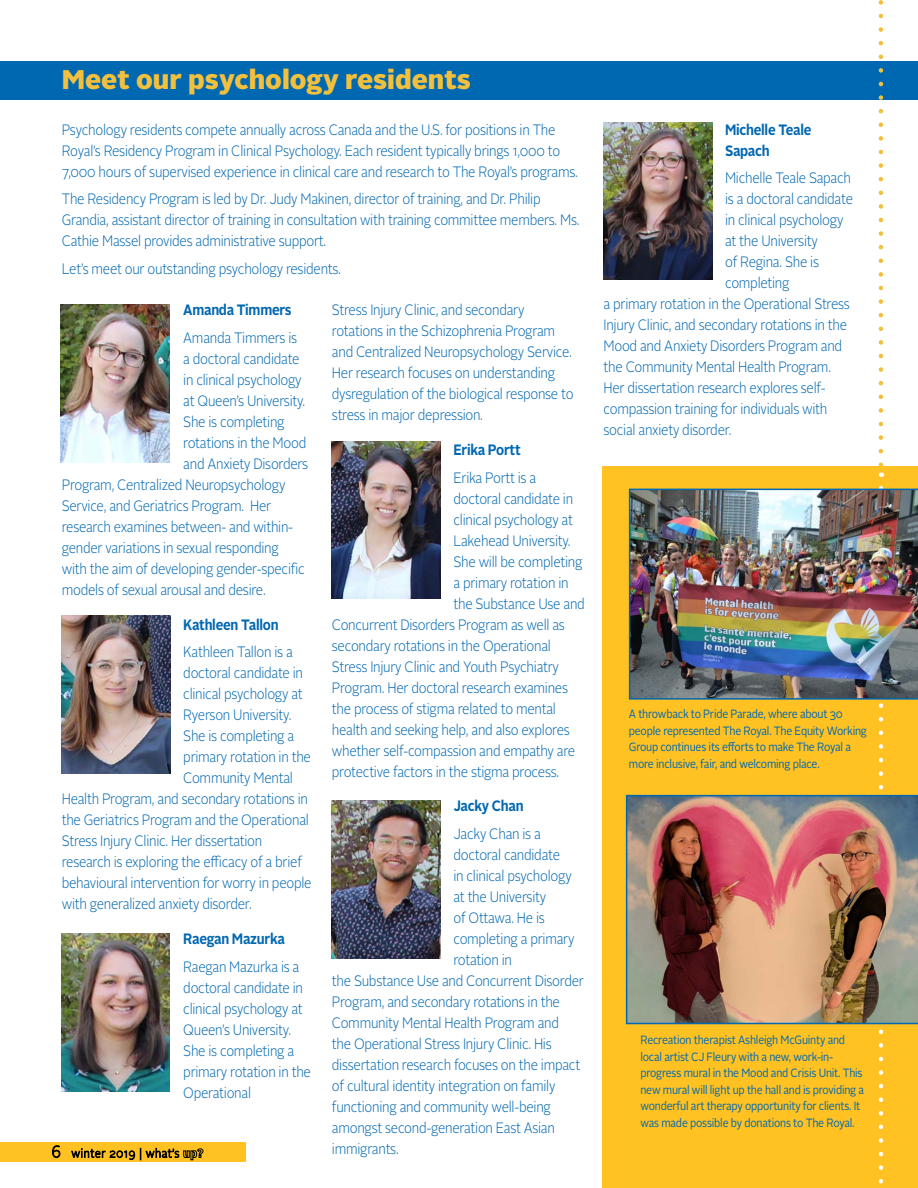
<style>
.page{position:relative;width:918px;height:1188px;background:#fff}
.page>*{position:absolute;margin:0;border:0;box-sizing:border-box;transform-origin:0 0}
.t1{font:900 27px "Alright Sans";color:#f2c03c}
.t2{font:300 15px/21px "Alright Sans";letter-spacing:-.02em;color:#0067b1;scale:.88 1}
.t3{font:700 15px/21px "Alright Sans";letter-spacing:-.02em;color:#0067b1;scale:.88 1}
.t4{font:12px/16.5px "Alright Sans";letter-spacing:-.02em;color:#0067b1;scale:.88 1}
</style>
<div class="page">
<div style="left:0;top:1143px;width:246px;height:19px;background:#ffc222"></div>
<svg style="left:52px;top:1145px;width:9px;height:13px"></svg>
<svg style="left:71px;top:1147px;width:132px;height:14px"></svg>
<div style="left:0;top:61px;width:918px;height:39px;background:#0067b1"></div>
<img style="left:61px;top:304px;width:108px;height:158px">
<img style="left:62px;top:616px;width:108px;height:158px">
<img style="left:61px;top:934px;width:109px;height:157px">
<img style="left:332px;top:441px;width:109px;height:158px">
<img style="left:332px;top:800px;width:109px;height:158px">
<img style="left:604px;top:122px;width:108px;height:158px">
<div style="left:602px;top:467px;width:316px;height:721px;background:#ffc222"></div>
<svg style="left:879px;top:0;width:4px;height:1184px"></svg>
<img style="left:626px;top:795px;width:292px;height:229px">
<img style="left:629px;top:489px;width:289px;height:211px">
<h1 class="t1" style="left:62px;top:60px;width:411px">Meet our psychology residents</h1>
<p class="t2" style="left:62px;top:119px;width:588px">Psychology residents compete annually across Canada and the U.S. for positions in The<br>Royal’s Residency Program in Clinical Psychology. Each resident typically brings 1,000 to<br>7,000 hours of supervised experience in clinical care and research to The Royal’s programs.</p>
<p class="t2" style="left:62px;top:189px;width:590px">The Residency Program is led by Dr. Judy Makinen, director of training, and Dr. Philip<br>Grandia, assistant director of training in consultation with training committee members. Ms.<br>Cathie Massel provides administrative support.</p>
<p class="t2" style="left:62px;top:259px;width:319px">Let’s meet our outstanding psychology residents.</p>
<p class="t3" style="left:183px;top:300px;width:125px">Amanda Timmers</p>
<p class="t2" style="left:183px;top:328px;width:131px">Amanda Timmers is</p>
<p class="t2" style="left:183px;top:349px;width:134px">a doctoral candidate</p>
<p class="t2" style="left:183px;top:370px;width:136px">in clinical psychology</p>
<p class="t2" style="left:183px;top:391px;width:140px">at Queen’s University.</p>
<p class="t2" style="left:183px;top:412px;width:117px">She is completing</p>
<p class="t2" style="left:183px;top:433px;width:141px">rotations in the Mood</p>
<p class="t2" style="left:183px;top:454px;width:143px">and Anxiety Disorders</p>
<p class="t2" style="left:62px;top:475px;width:256px">Program, Centralized Neuropsychology</p>
<p class="t2" style="left:62px;top:496px;width:240px">Service, and Geriatrics Program. Her</p>
<p class="t2" style="left:62px;top:517px;width:264px">research examines between- and within-</p>
<p class="t2" style="left:62px;top:538px;width:248px">gender variations in sexual responding</p>
<p class="t2" style="left:62px;top:559px;width:278px">with the aim of developing gender-specific</p>
<p class="t2" style="left:62px;top:580px;width:233px">models of sexual arousal and desire.</p>
<p class="t3" style="left:183px;top:614px;width:110px">Kathleen Tallon</p>
<p class="t2" style="left:183px;top:642px;width:126px">Kathleen Tallon is a</p>
<p class="t2" style="left:183px;top:663px;width:138px">doctoral candidate in</p>
<p class="t2" style="left:183px;top:684px;width:137px">clinical psychology at</p>
<p class="t2" style="left:183px;top:705px;width:124px">Ryerson University.</p>
<p class="t2" style="left:183px;top:726px;width:128px">She is completing a</p>
<p class="t2" style="left:183px;top:747px;width:147px">primary rotation in the</p>
<p class="t2" style="left:183px;top:768px;width:126px">Community Mental</p>
<p class="t2" style="left:62px;top:789px;width:281px">Health Program, and secondary rotations in</p>
<p class="t2" style="left:62px;top:810px;width:282px">the Geriatrics Program and the Operational</p>
<p class="t2" style="left:62px;top:831px;width:229px">Stress Injury Clinic. Her dissertation</p>
<p class="t2" style="left:62px;top:852px;width:275px">research is exploring the efficacy of a brief</p>
<p class="t2" style="left:62px;top:873px;width:285px">behavioural intervention for worry in people</p>
<p class="t2" style="left:62px;top:894px;width:217px">with generalized anxiety disorder.</p>
<p class="t3" style="left:183px;top:928px;width:117px">Raegan Mazurka</p>
<p class="t2" style="left:183px;top:956px;width:147px">Raegan Mazurka is a doctoral candidate in clinical psychology at<br>Queen’s University.<br>She is completing a primary rotation in the<br>Operational</p>
<p class="t2" style="left:332px;top:300px;width:276px">Stress Injury Clinic, and secondary rotations in the Schizophrenia Program and Centralized Neuropsychology Service.<br>Her research focuses on understanding dysregulation of the biological response to stress in major depression.</p>
<p class="t3" style="left:453px;top:439px;width:78px">Erika Portt</p>
<p class="t2" style="left:453px;top:467px;width:96px">Erika Portt is a</p>
<p class="t2" style="left:453px;top:488px;width:138px">doctoral candidate in</p>
<p class="t2" style="left:453px;top:509px;width:137px">clinical psychology at</p>
<p class="t2" style="left:453px;top:530px;width:135px">Lakehead University.</p>
<p class="t2" style="left:453px;top:551px;width:148px">She will be completing</p>
<p class="t2" style="left:453px;top:572px;width:132px">a primary rotation in</p>
<p class="t2" style="left:453px;top:593px;width:151px">the Substance Use and</p>
<p class="t2" style="left:332px;top:614px;width:266px">Concurrent Disorders Program as well as</p>
<p class="t2" style="left:332px;top:635px;width:250px">secondary rotations in the Operational</p>
<p class="t2" style="left:332px;top:656px;width:260px">Stress Injury Clinic and Youth Psychiatry</p>
<p class="t2" style="left:332px;top:677px;width:270px">Program. Her doctoral research examines</p>
<p class="t2" style="left:332px;top:698px;width:256px">the process of stigma related to mental</p>
<p class="t2" style="left:332px;top:719px;width:272px">health and seeking help, and also explores</p>
<p class="t2" style="left:332px;top:740px;width:278px">whether self-compassion and empathy are</p>
<p class="t2" style="left:332px;top:761px;width:260px">protective factors in the stigma process.</p>
<p class="t3" style="left:453px;top:795px;width:81px">Jacky Chan</p>
<p class="t2" style="left:453px;top:823px;width:101px">Jacky Chan is a</p>
<p class="t2" style="left:453px;top:844px;width:123px">doctoral candidate</p>
<p class="t2" style="left:453px;top:865px;width:136px">in clinical psychology</p>
<p class="t2" style="left:453px;top:886px;width:107px">at the University</p>
<p class="t2" style="left:453px;top:907px;width:105px">of Ottawa. He is</p>
<p class="t2" style="left:453px;top:928px;width:139px">completing a primary</p>
<p class="t2" style="left:453px;top:949px;width:68px">rotation in</p>
<p class="t2" style="left:332px;top:970px;width:288px">the Substance Use and Concurrent Disorder</p>
<p class="t2" style="left:332px;top:991px;width:261px">Program, and secondary rotations in the</p>
<p class="t2" style="left:332px;top:1012px;width:260px">Community Mental Health Program and</p>
<p class="t2" style="left:332px;top:1033px;width:251px">the Operational Stress Injury Clinic. His</p>
<p class="t2" style="left:332px;top:1054px;width:284px">dissertation research focuses on the impact</p>
<p class="t2" style="left:332px;top:1075px;width:256px">of cultural identity integration on family</p>
<p class="t2" style="left:332px;top:1096px;width:250px">functioning and community well-being</p>
<p class="t2" style="left:332px;top:1117px;width:255px">amongst second-generation East Asian</p>
<p class="t2" style="left:332px;top:1138px;width:77px">immigrants.</p>
<p class="t3" style="left:725px;top:119px;width:100px">Michelle Teale<br>Sapach</p>
<p class="t2" style="left:725px;top:168px;width:145px">Michelle Teale Sapach</p>
<p class="t2" style="left:725px;top:189px;width:147px">is a doctoral candidate</p>
<p class="t2" style="left:725px;top:210px;width:136px">in clinical psychology</p>
<p class="t2" style="left:725px;top:231px;width:107px">at the University</p>
<p class="t2" style="left:725px;top:252px;width:108px">of Regina. She is</p>
<p class="t2" style="left:725px;top:273px;width:75px">completing</p>
<p class="t2" style="left:604px;top:294px;width:281px">a primary rotation in the Operational Stress</p>
<p class="t2" style="left:604px;top:315px;width:278px">Injury Clinic, and secondary rotations in the</p>
<p class="t2" style="left:604px;top:336px;width:273px">Mood and Anxiety Disorders Program and</p>
<p class="t2" style="left:604px;top:357px;width:260px">the Community Mental Health Program.</p>
<p class="t2" style="left:604px;top:378px;width:254px">Her dissertation research explores self-</p>
<p class="t2" style="left:604px;top:399px;width:256px">compassion training for individuals with</p>
<p class="t2" style="left:604px;top:420px;width:147px">social anxiety disorder.</p>
<p class="t4" style="left:629px;top:706px;width:272px">A throwback to Pride Parade, where about 30 people represented The Royal. The Equity Working Group continues its efforts to make The Royal a more inclusive, fair, and welcoming place.</p>
<p class="t4" style="left:640px;top:1032px;width:256px">Recreation therapist Ashleigh McGuinty and local artist CJ Fleury with a new, work-in&shy;progress mural in the Mood and Crisis Unit. This new mural will light up the hall and is providing a wonderful art therapy opportunity for clients. It was made possible by donations to The Royal.</p>
</div>
